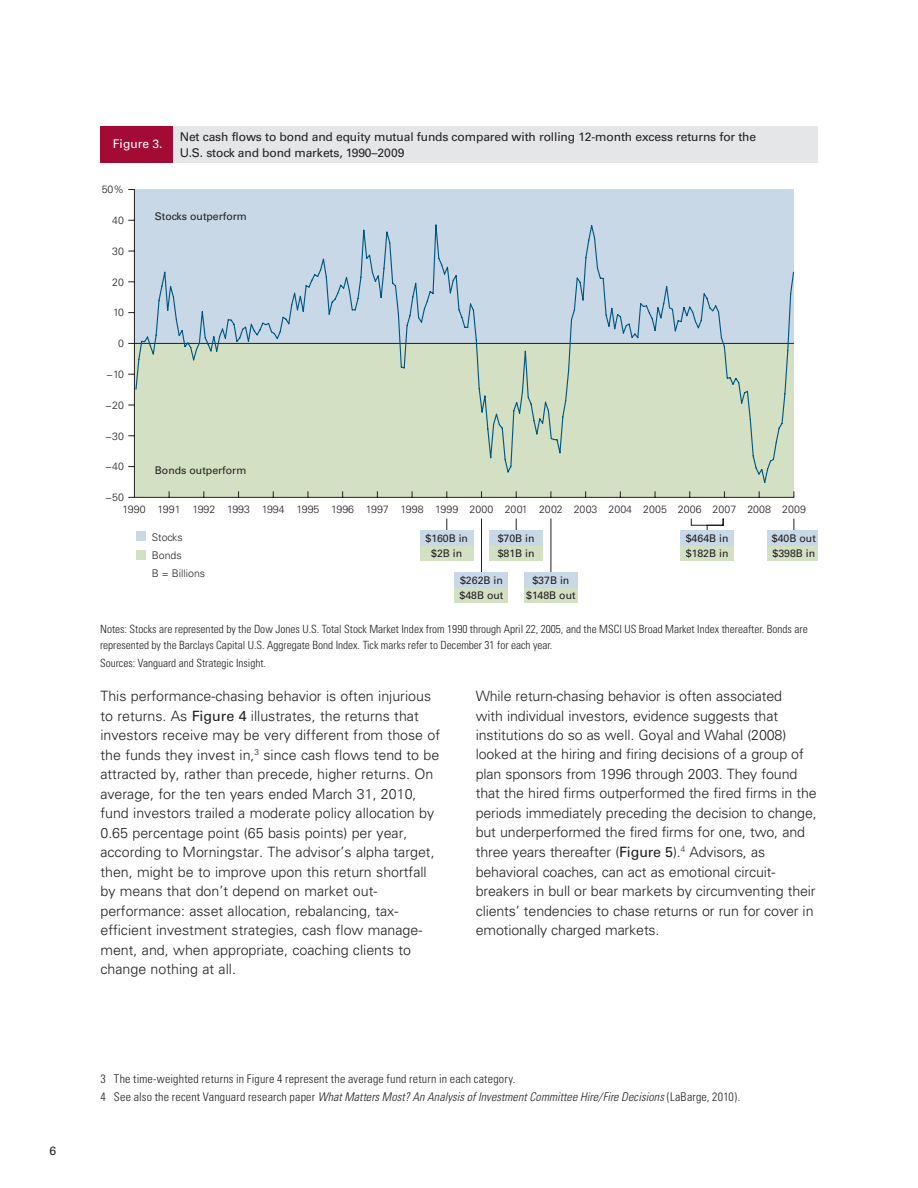
<style>
.page{position:relative;width:918px;height:1188px;background:#fff}
.page>*{position:absolute;margin:0;border:0;box-sizing:border-box;transform-origin:0 0}
.t1{font:300 14.25px/19.5px "Univers";color:#231f20}
.t2{font:300 condensed 12px/18px "Univers";letter-spacing:.02em;color:#231f20}
.t3{font:12px/15.1px "Univers";letter-spacing:-.01em;color:#231f20}
.t4{font:12px "Univers";color:#fff}
.t5{font:300 condensed 11.25px/15.1px "Univers";color:#231f20}
.t6{font:300 10.5px/18.1px "Univers";color:#231f20}
.t7{font:10.5px/15.1px "Univers";color:#231f20}
.s1{font-weight:400}
.s2{font-style:italic}
</style>
<div class="page">
<div style="left:134px;top:343px;width:660px;height:154px;background:#d4e0c4"></div>
<div style="left:134px;top:189px;width:660px;height:154px;background:#c8d8e6"></div>
<div style="left:100px;top:126px;width:717px;height:36px;background:#e5e6e7"></div>
<div style="left:100px;top:126px;width:72px;height:36px;background:#a30a34"></div>
<div style="left:136px;top:532px;width:10px;height:9px;background:#c8d8e6"></div>
<div style="left:136px;top:550px;width:10px;height:9px;background:#d4e0c4"></div>
<hr style="left:134px;top:497px;width:660px;height:1px;background:#231f20">
<hr style="left:134px;top:189px;width:1px;height:309px;background:#231f20">
<svg style="left:135px;top:224px;width:576px;height:249px"></svg>
<svg style="left:711px;top:271px;width:84px;height:212px"></svg>
<svg style="left:447px;top:519px;width:1px;height:12px"></svg>
<div style="left:420px;top:546px;width:54px;height:15px;background:#d4e0c4"></div>
<div style="left:420px;top:531px;width:54px;height:15px;background:#c8d8e6"></div>
<svg style="left:516px;top:519px;width:1px;height:12px"></svg>
<div style="left:489px;top:546px;width:54px;height:15px;background:#d4e0c4"></div>
<div style="left:489px;top:531px;width:54px;height:15px;background:#c8d8e6"></div>
<svg style="left:794px;top:519px;width:1px;height:12px"></svg>
<div style="left:767px;top:546px;width:50px;height:15px;background:#d4e0c4"></div>
<div style="left:767px;top:531px;width:50px;height:15px;background:#c8d8e6"></div>
<svg style="left:691px;top:518px;width:33px;height:13px"></svg>
<div style="left:680px;top:546px;width:54px;height:15px;background:#d4e0c4"></div>
<div style="left:680px;top:531px;width:54px;height:15px;background:#c8d8e6"></div>
<hr style="left:481px;top:519px;width:1px;height:58px;background:#231f20">
<div style="left:455px;top:588px;width:53px;height:15px;background:#d4e0c4"></div>
<div style="left:455px;top:573px;width:53px;height:15px;background:#c8d8e6"></div>
<hr style="left:551px;top:519px;width:1px;height:58px;background:#231f20">
<div style="left:524px;top:588px;width:54px;height:15px;background:#d4e0c4"></div>
<div style="left:524px;top:573px;width:54px;height:15px;background:#c8d8e6"></div>
<p class="t3" style="left:50px;top:1143px;width:8px">6</p>
<p class="t4" style="left:113px;top:137px;width:51px">Figure 3.</p>
<p class="t6" style="left:102px;top:181px;width:24px">50%</p>
<p class="t3" style="left:180px;top:130px;width:578px">Net cash flows to bond and equity mutual funds compared with rolling 12-month excess returns for the<br>U.S. stock and bond markets, 1990–2009</p>
<p class="t6" style="left:112px;top:211px;width:13px">40</p>
<p class="t6" style="left:112px;top:242px;width:13px">30</p>
<p class="t6" style="left:112px;top:273px;width:13px">20</p>
<p class="t6" style="left:113px;top:304px;width:12px">10</p>
<p class="t6" style="left:118px;top:334px;width:7px">0</p>
<p class="t6" style="left:106px;top:365px;width:19px">−10</p>
<p class="t6" style="left:105px;top:396px;width:20px">−20</p>
<p class="t6" style="left:105px;top:427px;width:20px">−30</p>
<p class="t6" style="left:105px;top:457px;width:20px">−40</p>
<p class="t6" style="left:105px;top:488px;width:20px">−50</p>
<p class="t7" style="left:155px;top:208px;width:94px">Stocks outperform</p>
<p class="t7" style="left:155px;top:463px;width:93px">Bonds outperform</p>
<p class="t6" style="left:123px;top:500px;width:685px">1990 1991 1992 1993 1994 1995 1996 1997 1998 1999 2000 2001 2002 2003 2004 2005 2006 2007 2008 2009</p>
<p class="t6" style="left:152px;top:528px;width:55px">Stocks<br>Bonds<br>B = Billions</p>
<p class="t7" style="left:425px;top:530px;width:44px;text-align:center">$160B in $2B in</p>
<p class="t7" style="left:498px;top:530px;width:38px">$70B in $81B in</p>
<p class="t7" style="left:772px;top:530px;width:45px">$40B out $398B in</p>
<p class="t7" style="left:686px;top:530px;width:44px">$464B in $182B in</p>
<p class="t7" style="left:460px;top:573px;width:45px">$262B in $48B out</p>
<p class="t7" style="left:526px;top:573px;width:51px;text-align:center">$37B in $148B out</p>
<p class="t5" style="left:100px;top:622px;width:709px">Notes: Stocks are represented by the Dow Jones U.S. Total Stock Market Index from 1990 through April 22, 2005, and the MSCI US Broad Market Index thereafter. Bonds are represented by the Barclays Capital U.S. Aggregate Bond Index. Tick marks refer to December 31 for each year.</p>
<p class="t5" style="left:100px;top:655px;width:168px">Sources: Vanguard and Strategic Insight.</p>
<p class="t1" style="left:100px;top:686px;width:341px">This performance-chasing behavior is often injurious to returns. As <span class="s1">Figure 4</span> illustrates, the returns that investors receive may be very different from those of the funds they invest in,<sup>3</sup> since cash flows tend to be attracted by, rather than precede, higher returns. On average, for the ten years ended March 31, 2010, fund investors trailed a moderate policy allocation by 0.65 percentage point (65 basis points) per year, according to Morningstar. The advisor’s alpha target, then, might be to improve upon this return shortfall by means that don’t depend on market out&shy;performance: asset allocation, rebalancing, tax&shy;efficient investment strategies, cash flow manage&shy;ment, and, when appropriate, coaching clients to change nothing at all.</p>
<p class="t1" style="left:476px;top:686px;width:343px">While return-chasing behavior is often associated<br>with individual investors, evidence suggests that institutions do so as well. Goyal and Wahal (2008) looked at the hiring and firing decisions of a group of plan sponsors from 1996 through 2003. They found that the hired firms outperformed the fired firms in the periods immediately preceding the decision to change, but underperformed the fired firms for one, two, and three years thereafter (<span class="s1">Figure 5</span>).<sup>4</sup> Advisors, as behavioral coaches, can act as emotional circuit&shy;breakers in bull or bear markets by circumventing their clients’ tendencies to chase returns or run for cover in emotionally charged markets.</p>
<p class="t2" style="left:100px;top:1070px;width:641px">3 The time-weighted returns in Figure 4 represent the average fund return in each category.<br>4 See also the recent Vanguard research paper <span class="s2">What Matters Most? An Analysis of Investment Committee Hire/Fire Decisions</span> (LaBarge, 2010).</p>
<p class="t6" style="left:547px;top:1082px;width:146px">10-year excess returns: Europe</p>
</div>
